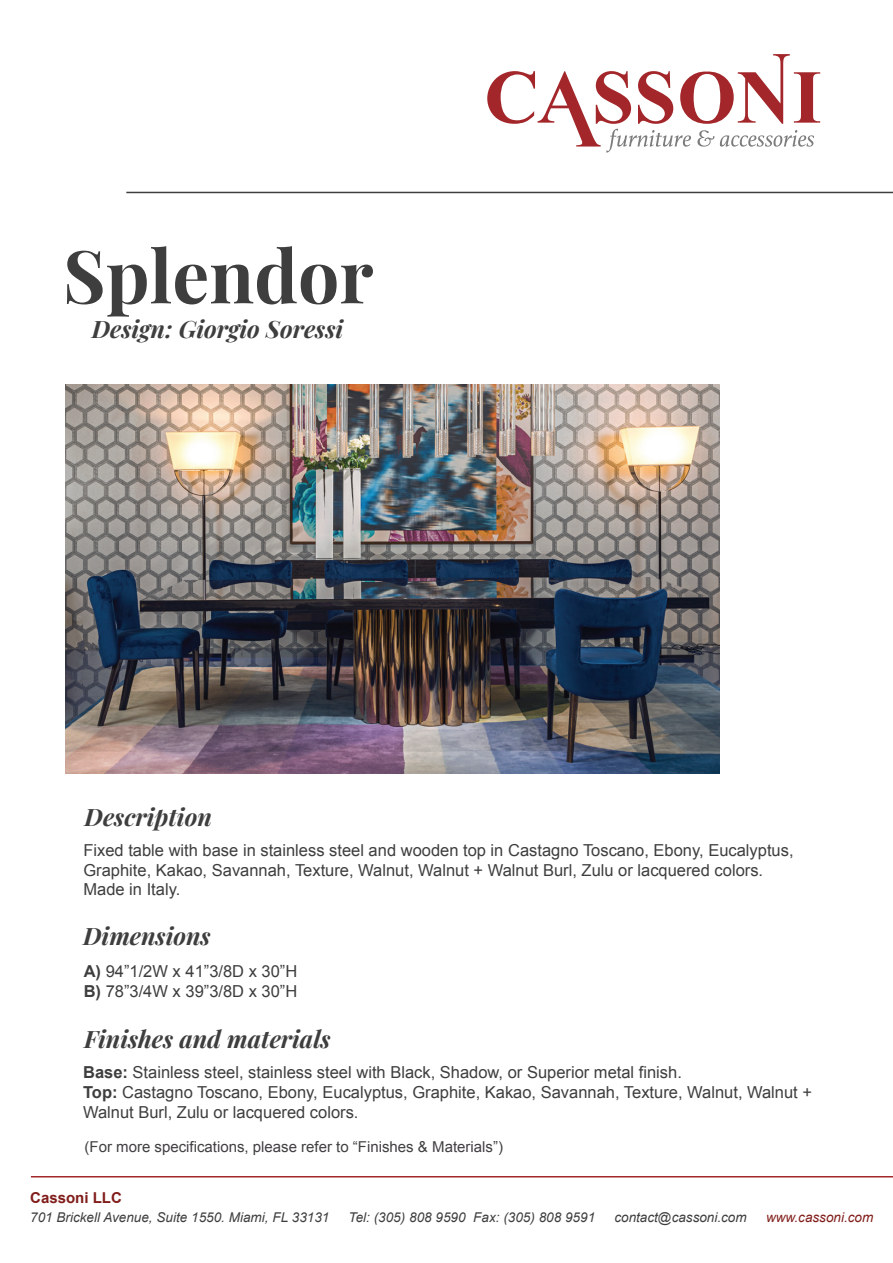
<style>
.page{position:relative;width:893px;height:1263px;background:#fff}
.page>*{position:absolute;margin:0;border:0;box-sizing:border-box;transform-origin:0 0}
.t1{font:700 73.2px "Playfair Display";color:#3e3e3f}
.t2{font:italic 700 24px "Playfair Display";color:#3e3e3f}
.t3{font:16.5px/19.8px "Arial";color:#3e3e3f}
.t4{font:15px "Arial";color:#413f41}
.t5{font:700 15px "Arial";color:#801d1a}
.t6{font:italic 13.5px "Arial";color:#3e3e3f}
.t7{font:italic 13.5px "Arial";color:#801d1a}
.s1{font-weight:700}
</style>
<div class="page">
<hr style="left:31px;top:1176px;width:862px;height:1px;background:#a3272a">
<hr style="left:126px;top:192px;width:767px;height:1px;background:#3e3e3f">
<svg style="left:487px;top:54px;width:333px;height:99px"></svg>
<img style="left:66px;top:384px;width:653px;height:389px">
<h1 class="t1" style="left:63px;top:218px;width:312px">Splendor</h1>
<h2 class="t2" style="left:92px;top:310px;width:253px">Design: Giorgio Soressi</h2>
<h2 class="t2" style="left:85px;top:798px;width:129px">Description</h2>
<p class="t3" style="left:83px;top:840px;width:712px">Fixed table with base in stainless steel and wooden top in Castagno Toscano, Ebony, Eucalyptus,<br>Graphite, Kakao, Savannah, Texture, Walnut, Walnut + Walnut Burl, Zulu or lacquered colors.<br>Made in Italy.</p>
<h2 class="t2" style="left:83px;top:917px;width:129px">Dimensions</h2>
<p class="t3" style="left:84px;top:961px;width:215px"><span class="s1">A)</span> 94”1/2W x 41”3/8D x 30”H<br><span class="s1">B)</span> 78”3/4W x 39”3/8D x 30”H</p>
<h2 class="t2" style="left:84px;top:1020px;width:248px">Finishes and materials</h2>
<p class="t3" style="left:83px;top:1063px;width:730px"><span class="s1">Base:</span> Stainless steel, stainless steel with Black, Shadow, or Superior metal finish.<br><span class="s1">Top:</span> Castagno Toscano, Ebony, Eucalyptus, Graphite, Kakao, Savannah, Texture, Walnut, Walnut +<br>Walnut Burl, Zulu or lacquered colors.</p>
<p class="t4" style="left:85px;top:1137px;width:420px">(For more specifications, please refer to “Finishes &amp; Materials”)</p>
<p class="t5" style="left:30px;top:1187px;width:93px">Cassoni LLC</p>
<p class="t6" style="left:30px;top:1209px;width:301px">701 Brickell Avenue, Suite 1550. Miami, FL 33131</p>
<p class="t6" style="left:349px;top:1209px;width:248px">Tel: (305) 808 9590 Fax: (305) 808 9591</p>
<p class="t6" style="left:614px;top:1209px;width:134px">contact@cassoni.com</p>
<p class="t7" style="left:766px;top:1209px;width:109px">www.cassoni.com</p>
</div>
